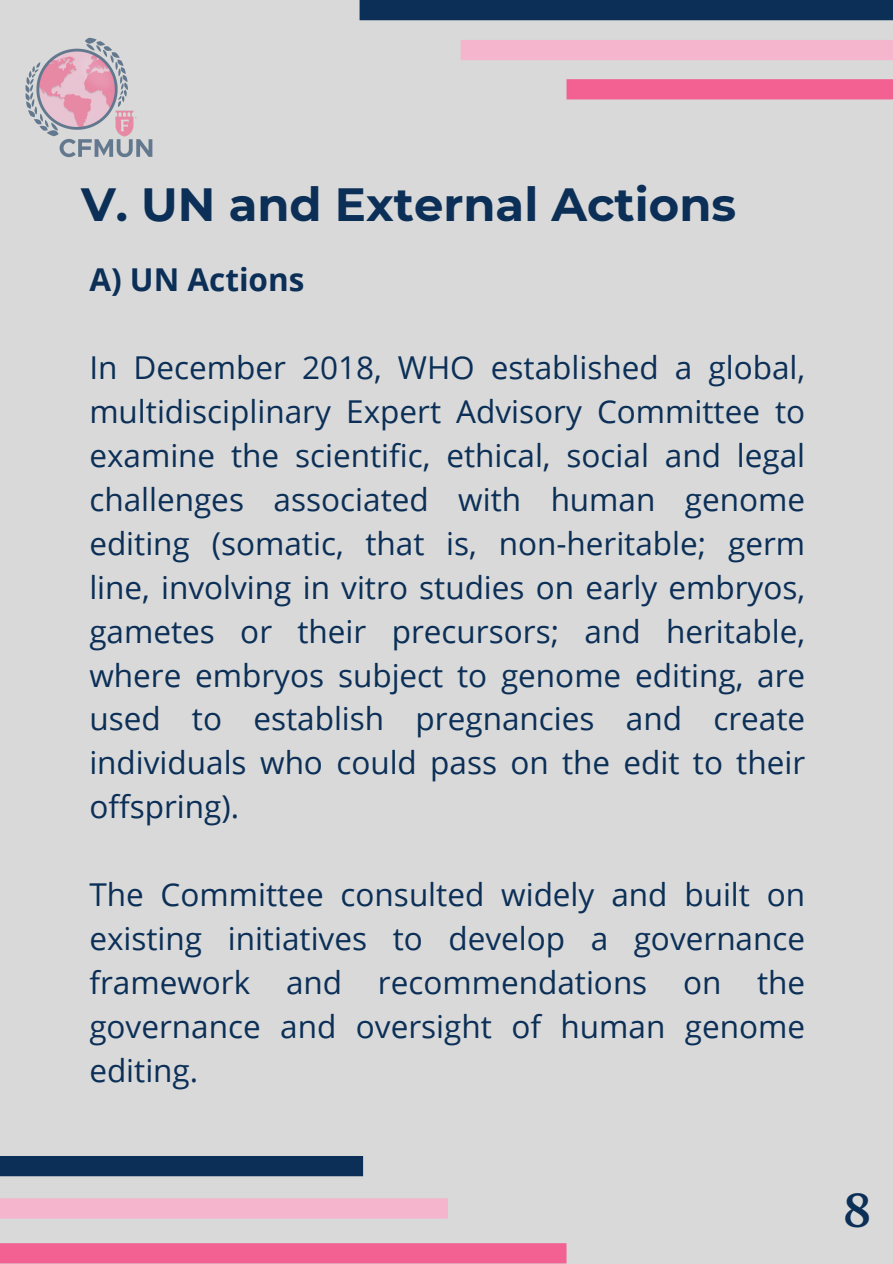
<style>
.page{position:relative;width:893px;height:1264px;background:#fff}
.page>*{position:absolute;margin:0;border:0;box-sizing:border-box;transform-origin:0 0}
.t1{font:47.85px "Roca One";color:#0b2f57}
.t2{font:700 46.5px "Montserrat";color:#0b2f57}
.t3{font:31.5px/43.8px "Open Sans";color:#0b2f57;text-align:justify}
.t4{font:700 31.5px "Open Sans";color:#0b2f57}
</style>
<div class="page">
<div style="left:0;top:0;width:892px;height:1263px;background:#d9d9d9"></div>
<div style="left:359px;top:0;width:533px;height:20px;background:#0b2f57"></div>
<div style="left:460px;top:40px;width:432px;height:20px;background:#f4b5cd"></div>
<div style="left:566px;top:79px;width:326px;height:20px;background:#f26191"></div>
<div style="left:0;top:1155px;width:363px;height:21px;background:#0b2f57"></div>
<div style="left:0;top:1198px;width:448px;height:20px;background:#f4b5cd"></div>
<div style="left:0;top:1243px;width:566px;height:20px;background:#f26191"></div>
<img style="left:25px;top:37px;width:128px;height:121px">
<h1 class="t2" style="left:81px;top:176px;width:656px">V. UN and External Actions</h1>
<h2 class="t4" style="left:89px;top:258px;width:217px">A) UN Actions</h2>
<p class="t3" style="left:89px;top:345px;width:717px">In December 2018, WHO established a global, multidisciplinary Expert Advisory Committee to examine the scientific, ethical, social and legal challenges associated with human genome editing (somatic, that is, non-heritable; germ line, involving in vitro studies on early embryos, gametes or their precursors; and heritable, where embryos subject to genome editing, are used to establish pregnancies and create individuals who could pass on the edit to their offspring).</p>
<p class="t3" style="left:89px;top:871px;width:717px">The Committee consulted widely and built on existing initiatives to develop a governance framework and recommendations on the governance and oversight of human genome editing.</p>
<p class="t1" style="left:843px;top:1182px;width:30px">8</p>
</div>
